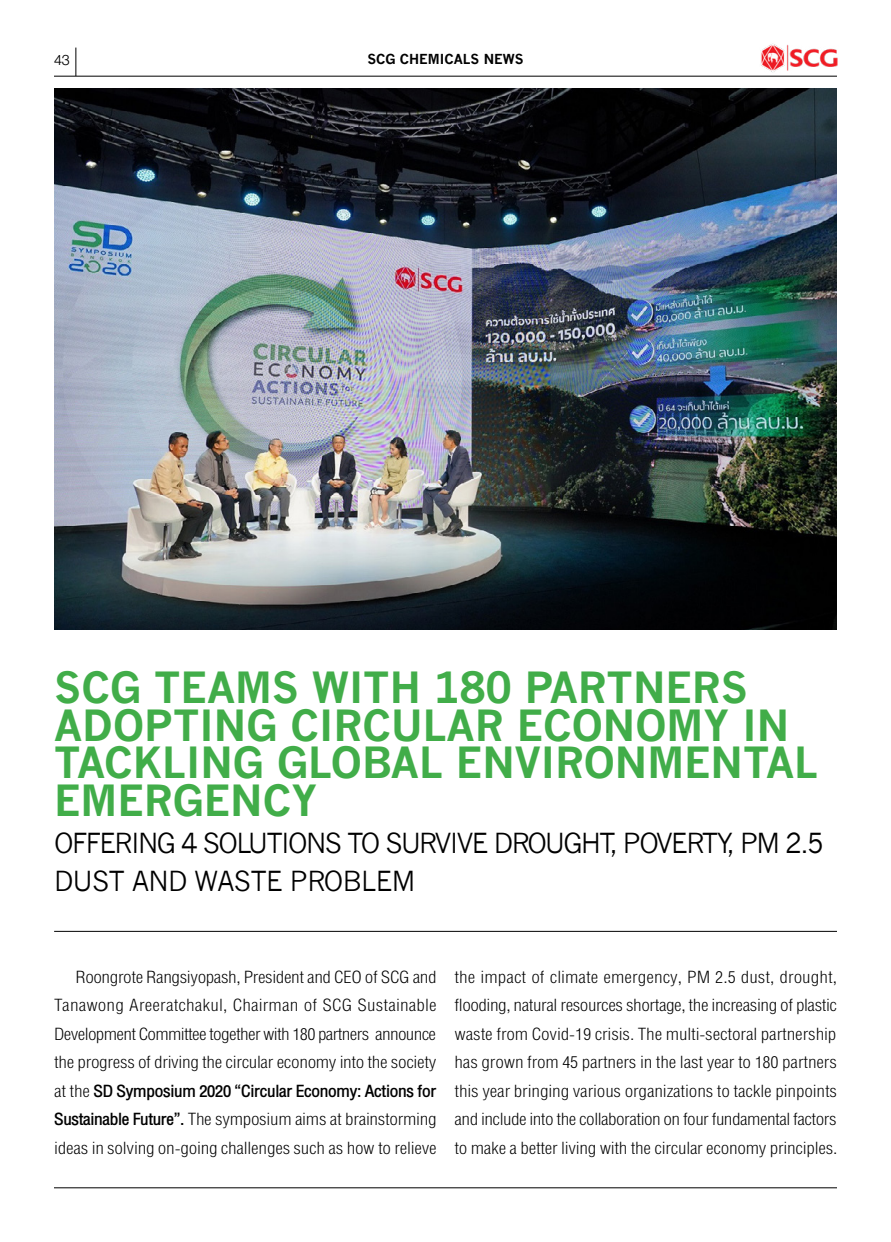
<style>
.page{position:relative;width:891px;height:1242px;background:#fff}
.page>*{position:absolute;margin:0;border:0;box-sizing:border-box;transform-origin:0 0}
.t1{font:700 42px/37.5px "News Gothic";color:#41ad49}
.t2{font:27px/37.5px "News Gothic";letter-spacing:-.06em;color:#000}
.t3{font:24px/28.5px "DB Helvethaica X Li Cond";letter-spacing:-.01em;color:#000;text-align:justify}
.t4{font:500 condensed 24px "DB Helvethaica X";letter-spacing:-.01em;color:#000}
.t5{font:21px "DB Helvethaica X Li";color:#000}
.t6{font:700 13.5px "News Gothic";color:#000}
.s1{font-family:"DB Helvethaica X Li Cond";font-weight:400;font-stretch:normal}
.s2{font-family:"DB Helvethaica X";font-weight:500;font-stretch:condensed}
</style>
<div class="page">
<img style="left:54px;top:89px;width:783px;height:540px">
<hr style="left:54px;top:931px;width:783px;height:1px;background:#000">
<svg style="left:76px;top:48px;width:1px;height:28px"></svg>
<hr style="left:54px;top:76px;width:783px;height:1px;background:#000">
<img style="left:760px;top:43px;width:78px;height:33px">
<hr style="left:54px;top:1188px;width:783px;height:1px;background:#000">
<p class="t5" style="left:54px;top:48px;width:17px">43</p>
<p class="t6" style="left:367px;top:51px;width:158px">SCG CHEMICALS NEWS</p>
<h1 class="t1" style="left:54px;top:668px;width:765px">SCG TEAMS WITH 180 PARTNERS<br>ADOPTING CIRCULAR ECONOMY IN<br>TACKLING GLOBAL ENVIRONMENTAL<br>EMERGENCY</h1>
<p class="t2" style="left:54px;top:825px;width:771px">OFFERING 4 SOLUTIONS TO SURVIVE DROUGHT, POVERTY, PM 2.5<br>DUST AND WASTE PROBLEM</p>
<p class="t3" style="left:54px;top:963px;width:384px;text-indent:21px">Roongrote Rangsiyopash, President and CEO of SCG and Tanawong Areeratchakul, Chairman of SCG Sustainable Development Committee together with 180 partners announce the progress of driving the circular economy into the society</p>
<p class="t4" style="left:54px;top:1077px;width:384px"><span class="s1">at the</span> SD Symposium 2020 “Circular Economy: Actions for</p>
<p class="t3" style="left:54px;top:1105px;width:384px"><span class="s2">Sustainable Future”.</span> The symposium aims at brainstorming ideas in solving on-going challenges such as how to relieve</p>
<p class="t3" style="left:455px;top:963px;width:384px">the impact of climate emergency, PM 2.5 dust, drought, flooding, natural resources shortage, the increasing of plastic waste from Covid-19 crisis. The multi-sectoral partnership has grown from 45 partners in the last year to 180 partners this year bringing various organizations to tackle pinpoints and include into the collaboration on four fundamental factors to make a better living with the circular economy principles.</p>
</div>
